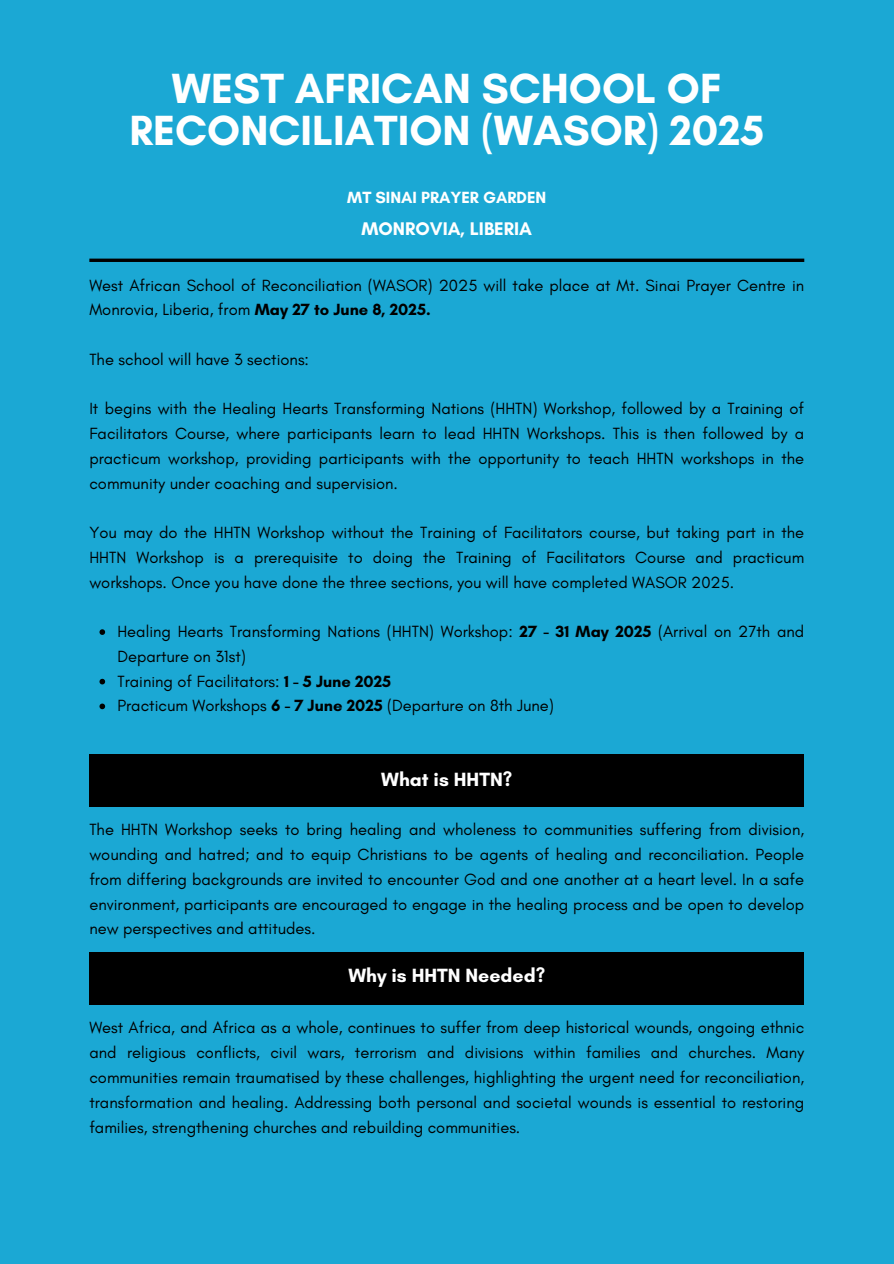
<style>
.page{position:relative;width:894px;height:1264px;background:#fff}
.page>*{position:absolute;margin:0;border:0;box-sizing:border-box;transform-origin:0 0}
.t1{font:700 42.9px/42.8px "Glacial Indifference";color:#fff;text-align:center}
.t2{font:700 19.5px "Glacial Indifference";color:#fff}
.t3{font:700 18.6px "Glacial Indifference";color:#fff}
.t4{font:16.5px/24.8px "Glacial Indifference";color:#000;text-align:justify}
.t5{font:700 16.5px "Glacial Indifference";color:#fff}
.s1{font-weight:700}
</style>
<div class="page">
<div style="left:0;top:0;width:893px;height:1263px;background:#1ba8d4"></div>
<svg style="left:89px;top:258px;width:715px;height:4px;background:#041920"></svg>
<svg style="left:99px;top:629px;width:6px;height:6px"></svg>
<svg style="left:99px;top:678px;width:6px;height:6px"></svg>
<svg style="left:99px;top:703px;width:6px;height:6px"></svg>
<div style="left:89px;top:754px;width:715px;height:52px;background:#000"></div>
<div style="left:89px;top:952px;width:715px;height:52px;background:#000"></div>
<h1 class="t1" style="left:129px;top:66px;width:636px">WEST AFRICAN SCHOOL OF<br>RECONCILIATION (WASOR) 2025</h1>
<h4 class="t5" style="left:347px;top:187px;width:200px">MT SINAI PRAYER GARDEN</h4>
<h2 class="t3" style="left:361px;top:218px;width:172px">MONROVIA, LIBERIA</h2>
<p class="t4" style="left:89px;top:272px;width:716px">West African School of Reconciliation (WASOR) 2025 will take place at Mt. Sinai Prayer Centre in<br>Monrovia, Liberia, from <span class="s1">May 27 to June 8, 2025.</span></p>
<p class="t4" style="left:89px;top:346px;width:221px">The school will have 3 sections:</p>
<p class="t4" style="left:89px;top:396px;width:716px">It begins with the Healing Hearts Transforming Nations (HHTN) Workshop, followed by a Training of Facilitators Course, where participants learn to lead HHTN Workshops. This is then followed by a practicum workshop, providing participants with the opportunity to teach HHTN workshops in the community under coaching and supervision.</p>
<p class="t4" style="left:89px;top:520px;width:716px">You may do the HHTN Workshop without the Training of Facilitators course, but taking part in the HHTN Workshop is a prerequisite to doing the Training of Facilitators Course and practicum workshops. Once you have done the three sections, you will have completed WASOR 2025.</p>
<p class="t4" style="left:117px;top:619px;width:688px">Healing Hearts Transforming Nations (HHTN) Workshop: <span class="s1">27 - 31 May 2025</span> (Arrival on 27th and<br>Departure on 31st)</p>
<p class="t4" style="left:117px;top:668px;width:275px">Training of Facilitators: <span class="s1">1 - 5 June 2025</span></p>
<p class="t4" style="left:117px;top:693px;width:438px">Practicum Workshops <span class="s1">6 - 7 June 2025</span> (Departure on 8th June)</p>
<p class="t2" style="left:381px;top:767px;width:132px">What is HHTN?</p>
<h3 class="t4" style="left:89px;top:817px;width:716px">The HHTN Workshop seeks to bring healing and wholeness to communities suffering from division, wounding and hatred; and to equip Christians to be agents of healing and reconciliation. People from differing backgrounds are invited to encounter God and one another at a heart level. In a safe environment, participants are encouraged to engage in the healing process and be open to develop new perspectives and attitudes.</h3>
<p class="t2" style="left:348px;top:963px;width:198px">Why is HHTN Needed?</p>
<h3 class="t4" style="left:89px;top:1015px;width:716px">West Africa, and Africa as a whole, continues to suffer from deep historical wounds, ongoing ethnic and religious conflicts, civil wars, terrorism and divisions within families and churches. Many communities remain traumatised by these challenges, highlighting the urgent need for reconciliation, transformation and healing. Addressing both personal and societal wounds is essential to restoring families, strengthening churches and rebuilding communities.</h3>
</div>
